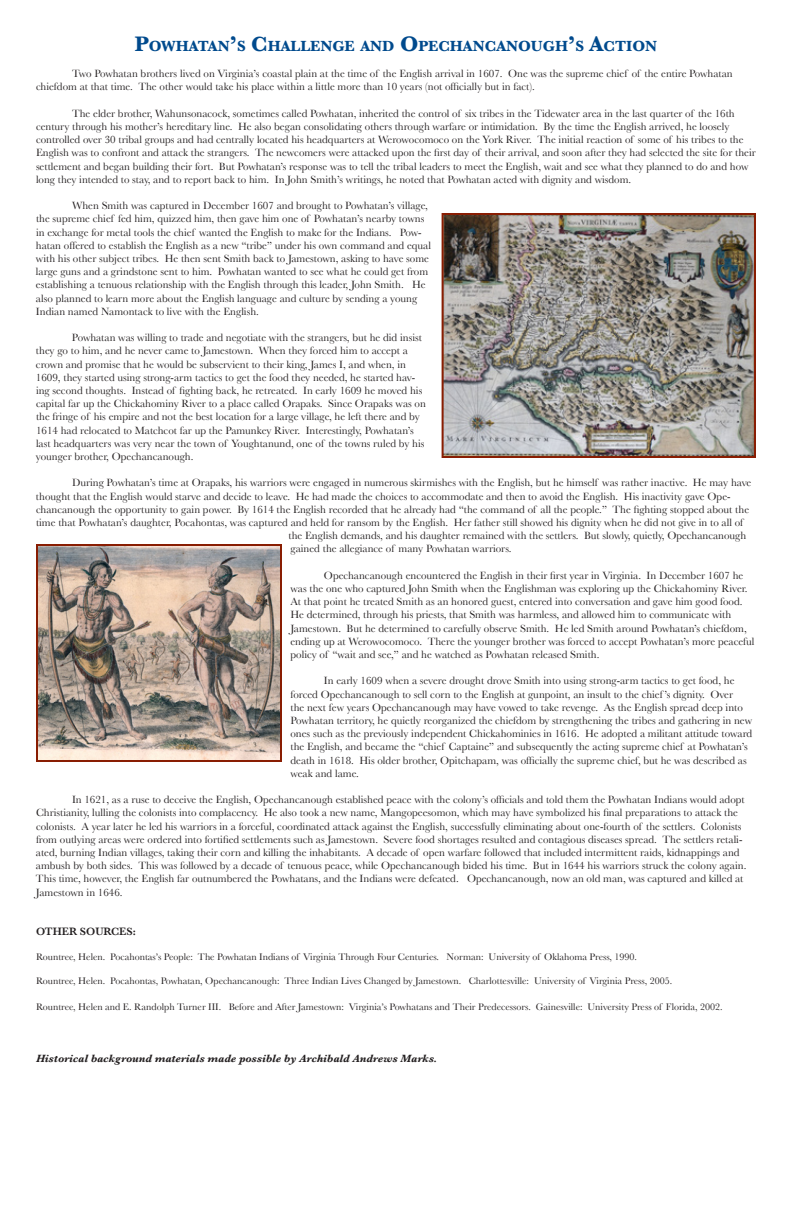
<style>
.page{position:relative;width:792px;height:1224px;background:#fff}
.page>*{position:absolute;margin:0;border:0;box-sizing:border-box;transform-origin:0 0}
.t1{font:700 15.4px "Baskerville";color:#004a8d}
.t2{font:11px/13.2px "Baskerville";color:#231f20}
.t3{font:italic 700 11px "Baskerville";color:#231f20}
.t4{font:600 11px "Baskerville";color:#231f20}
.t5{font:10px "Baskerville";color:#231f20}
.s1{font-size:22px}
</style>
<div class="page">
<img style="left:445px;top:216px;width:308px;height:239px">
<div style="left:442px;top:213px;width:314px;height:245px;border:2px solid #891d02"></div>
<img style="left:39px;top:547px;width:240px;height:212px">
<div style="left:36px;top:544px;width:246px;height:218px;border:2px solid #891d02"></div>
<h1 class="t1" style="left:135px;top:37px;width:524px"><span class="s1">P</span>OWHATAN<span class="s1">’</span>S <span class="s1">C</span>HALLENGE AND <span class="s1">O</span>PECHANCANOUGH<span class="s1">’</span>S <span class="s1">A</span>CTION</h1>
<p class="t2" style="left:36px;top:67px;width:698px;text-indent:36px">Two Powhatan brothers lived on Virginia’s coastal plain at the time of the English arrival in 1607. One was the supreme chief of the entire Powhatan chiefdom at that time. The other would take his place within a little more than 10 years (not officially but in fact).</p>
<p class="t2" style="left:36px;top:107px;width:721px;text-indent:36px">The elder brother, Wahunsonacock, sometimes called Powhatan, inherited the control of six tribes in the Tidewater area in the last quarter of the 16th century through his mother’s hereditary line. He also began consolidating others through warfare or intimidation. By the time the English arrived, he loosely controlled over 30 tribal groups and had centrally located his headquarters at Werowocomoco on the York River. The initial reaction of some of his tribes to the English was to confront and attack the strangers. The newcomers were attacked upon the first day of their arrival, and soon after they had selected the site for their settlement and began building their fort. But Powhatan’s response was to tell the tribal leaders to meet the English, wait and see what they planned to do and how long they intended to stay, and to report back to him. In John Smith’s writings, he noted that Powhatan acted with dignity and wisdom.</p>
<p class="t2" style="left:36px;top:199px;width:397px;text-indent:36px">When Smith was captured in December 1607 and brought to Powhatan’s village, the supreme chief fed him, quizzed him, then gave him one of Powhatan’s nearby towns in exchange for metal tools the chief wanted the English to make for the Indians. Pow&shy;hatan offered to establish the English as a new “tribe” under his own command and equal with his other subject tribes. He then sent Smith back to Jamestown, asking to have some large guns and a grindstone sent to him. Powhatan wanted to see what he could get from establishing a tenuous relationship with the English through this leader, John Smith. He also planned to learn more about the English language and culture by sending a young Indian named Namontack to live with the English.</p>
<p class="t2" style="left:36px;top:331px;width:391px;text-indent:36px">Powhatan was willing to trade and negotiate with the strangers, but he did insist they go to him, and he never came to Jamestown. When they forced him to accept a crown and promise that he would be subservient to their king, James I, and when, in 1609, they started using strong-arm tactics to get the food they needed, he started hav&shy;ing second thoughts. Instead of fighting back, he retreated. In early 1609 he moved his capital far up the Chickahominy River to a place called Orapaks. Since Orapaks was on the fringe of his empire and not the best location for a large village, he left there and by 1614 had relocated to Matchcot far up the Pamunkey River. Interestingly, Powhatan’s last headquarters was very near the town of Youghtanund, one of the towns ruled by his younger brother, Opechancanough.</p>
<p class="t2" style="left:72px;top:476px;width:681px">During Powhatan’s time at Orapaks, his warriors were engaged in numerous skirmishes with the English, but he himself was rather inactive. He may have</p>
<p class="t2" style="left:36px;top:489px;width:696px">thought that the English would starve and decide to leave. He had made the choices to accommodate and then to avoid the English. His inactivity gave Ope-</p>
<p class="t2" style="left:36px;top:503px;width:715px">chancanough the opportunity to gain power. By 1614 the English recorded that he already had “the command of all the people.” The fighting stopped about the</p>
<p class="t2" style="left:36px;top:516px;width:709px">time that Powhatan’s daughter, Pocahontas, was captured and held for ransom by the English. Her father still showed his dignity when he did not give in to all of</p>
<p class="t2" style="left:288px;top:529px;width:459px">the English demands, and his daughter remained with the settlers. But slowly, quietly, Opechancanough</p>
<p class="t2" style="left:290px;top:542px;width:223px">gained the allegiance of many Powhatan warriors.</p>
<p class="t2" style="left:290px;top:569px;width:466px;text-indent:33px">Opechancanough encountered the English in their first year in Virginia. In December 1607 he was the one who captured John Smith when the Englishman was exploring up the Chickahominy River.<br>At that point he treated Smith as an honored guest, entered into conversation and gave him good food.<br>He determined, through his priests, that Smith was harmless, and allowed him to communicate with Jamestown. But he determined to carefully observe Smith. He led Smith around Powhatan’s chiefdom, ending up at Werowocomoco. There the younger brother was forced to accept Powhatan’s more peaceful policy of “wait and see,” and he watched as Powhatan released Smith.</p>
<p class="t2" style="left:290px;top:674px;width:463px;text-indent:33px">In early 1609 when a severe drought drove Smith into using strong-arm tactics to get food, he forced Opechancanough to sell corn to the English at gunpoint, an insult to the chief ’s dignity. Over<br>the next few years Opechancanough may have vowed to take revenge. As the English spread deep into Powhatan territory, he quietly reorganized the chiefdom by strengthening the tribes and gathering in new ones such as the previously independent Chickahominies in 1616. He adopted a militant attitude toward the English, and became the “chief Captaine” and subsequently the acting supreme chief at Powhatan’s death in 1618. His older brother, Opitchapam, was officially the supreme chief, but he was described as weak and lame.</p>
<p class="t2" style="left:36px;top:793px;width:712px;text-indent:36px">In 1621, as a ruse to deceive the English, Opechancanough established peace with the colony’s officials and told them the Powhatan Indians would adopt Christianity, lulling the colonists into complacency. He also took a new name, Mangopeesomon, which may have symbolized his final preparations to attack the colonists. A year later he led his warriors in a forceful, coordinated attack against the English, successfully eliminating about one-fourth of the settlers. Colonists from outlying areas were ordered into fortified settlements such as Jamestown. Severe food shortages resulted and contagious diseases spread. The settlers retali&shy;ated, burning Indian villages, taking their corn and killing the inhabitants. A decade of open warfare followed that included intermittent raids, kidnappings and ambush by both sides. This was followed by a decade of tenuous peace, while Opechancanough bided his time. But in 1644 his warriors struck the colony again.<br>This time, however, the English far outnumbered the Powhatans, and the Indians were defeated. Opechancanough, now an old man, was captured and killed at Jamestown in 1646.</p>
<p class="t4" style="left:36px;top:925px;width:101px">OTHER SOURCES:</p>
<p class="t5" style="left:36px;top:951px;width:603px">Rountree, Helen. Pocahontas’s People: The Powhatan Indians of Virginia Through Four Centuries. Norman: University of Oklahoma Press, 1990.</p>
<p class="t5" style="left:36px;top:975px;width:638px">Rountree, Helen. Pocahontas, Powhatan, Opechancanough: Three Indian Lives Changed by Jamestown. Charlottesville: University of Virginia Press, 2005.</p>
<p class="t5" style="left:36px;top:1001px;width:688px">Rountree, Helen and E. Randolph Turner III. Before and After Jamestown: Virginia’s Powhatans and Their Predecessors. Gainesville: University Press of Florida, 2002.</p>
<p class="t3" style="left:36px;top:1052px;width:403px">Historical background materials made possible by Archibald Andrews Marks.</p>
</div>
